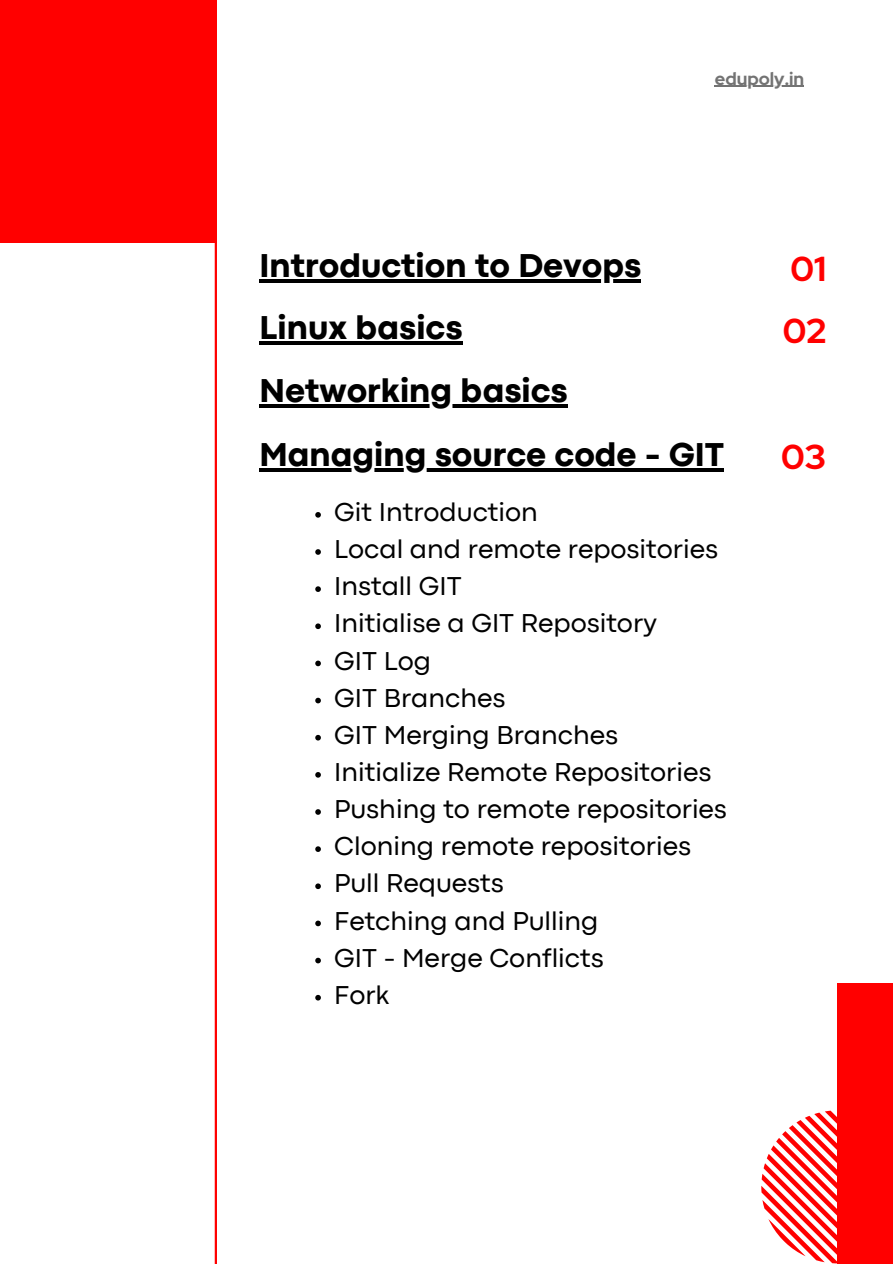
<style>
.page{position:relative;width:893px;height:1264px;background:#fff}
.page>*{position:absolute;margin:0;border:0;box-sizing:border-box;transform-origin:0 0}
.t1{font:800 34.5px "Codec Pro";color:#000}
.t2{font:700 34.5px "Red Hat Display";color:#f00}
.t3{font:27px "Codec Pro";color:#000}
.t4{font:700 18px "Red Hat Display";color:#737373}
</style>
<div class="page">
<div style="left:0;top:0;width:217px;height:242px;background:#f00"></div>
<div style="left:837px;top:983px;width:55px;height:280px;background:#f00"></div>
<svg style="left:761px;top:1110px;width:76px;height:153px"></svg>
<hr style="left:714px;top:86px;width:90px;height:1px;background:#737373">
<hr style="left:215px;top:242px;width:2px;height:1021px;background:#f00">
<hr style="left:259px;top:279px;width:382px;height:4px;background:#000">
<hr style="left:259px;top:341px;width:203px;height:4px;background:#000">
<hr style="left:259px;top:404px;width:308px;height:3px;background:#000">
<hr style="left:259px;top:468px;width:465px;height:3px;background:#000">
<svg style="left:315px;top:512px;width:6px;height:5px"></svg>
<svg style="left:315px;top:549px;width:6px;height:6px"></svg>
<svg style="left:315px;top:586px;width:6px;height:6px"></svg>
<svg style="left:315px;top:623px;width:6px;height:6px"></svg>
<svg style="left:315px;top:660px;width:6px;height:6px"></svg>
<svg style="left:315px;top:697px;width:6px;height:6px"></svg>
<svg style="left:315px;top:735px;width:6px;height:5px"></svg>
<svg style="left:315px;top:772px;width:6px;height:5px"></svg>
<svg style="left:315px;top:809px;width:6px;height:5px"></svg>
<svg style="left:315px;top:846px;width:6px;height:6px"></svg>
<svg style="left:315px;top:883px;width:6px;height:6px"></svg>
<svg style="left:315px;top:920px;width:6px;height:6px"></svg>
<svg style="left:315px;top:957px;width:6px;height:6px"></svg>
<svg style="left:315px;top:994px;width:6px;height:6px"></svg>
<p class="t4" style="left:714px;top:66px;width:91px">edupoly.in</p>
<p class="t1" style="left:259px;top:253px;width:383px">Introduction to Devops</p>
<p class="t1" style="left:259px;top:316px;width:204px">Linux basics</p>
<p class="t1" style="left:259px;top:378px;width:309px">Networking basics</p>
<p class="t1" style="left:259px;top:442px;width:466px">Managing source code - GIT</p>
<p class="t3" style="left:334px;top:502px;width:205px">Git Introduction</p>
<p class="t3" style="left:334px;top:539px;width:385px">Local and remote repositories</p>
<p class="t3" style="left:334px;top:576px;width:129px">Install GIT</p>
<p class="t3" style="left:334px;top:614px;width:324px">Initialise a GIT Repository</p>
<p class="t3" style="left:334px;top:651px;width:98px">GIT Log</p>
<p class="t3" style="left:334px;top:688px;width:173px">GIT Branches</p>
<p class="t3" style="left:334px;top:725px;width:285px">GIT Merging Branches</p>
<p class="t3" style="left:334px;top:762px;width:379px">Initialize Remote Repositories</p>
<p class="t3" style="left:334px;top:799px;width:394px">Pushing to remote repositories</p>
<p class="t3" style="left:334px;top:836px;width:358px">Cloning remote repositories</p>
<p class="t3" style="left:334px;top:873px;width:171px">Pull Requests</p>
<p class="t3" style="left:334px;top:911px;width:266px">Fetching and Pulling</p>
<p class="t3" style="left:334px;top:948px;width:271px">GIT - Merge Conflicts</p>
<p class="t3" style="left:334px;top:985px;width:57px">Fork</p>
<p class="t2" style="left:790px;top:246px;width:37px">01</p>
<p class="t2" style="left:782px;top:308px;width:45px">02</p>
<p class="t2" style="left:781px;top:434px;width:46px">03</p>
</div>
